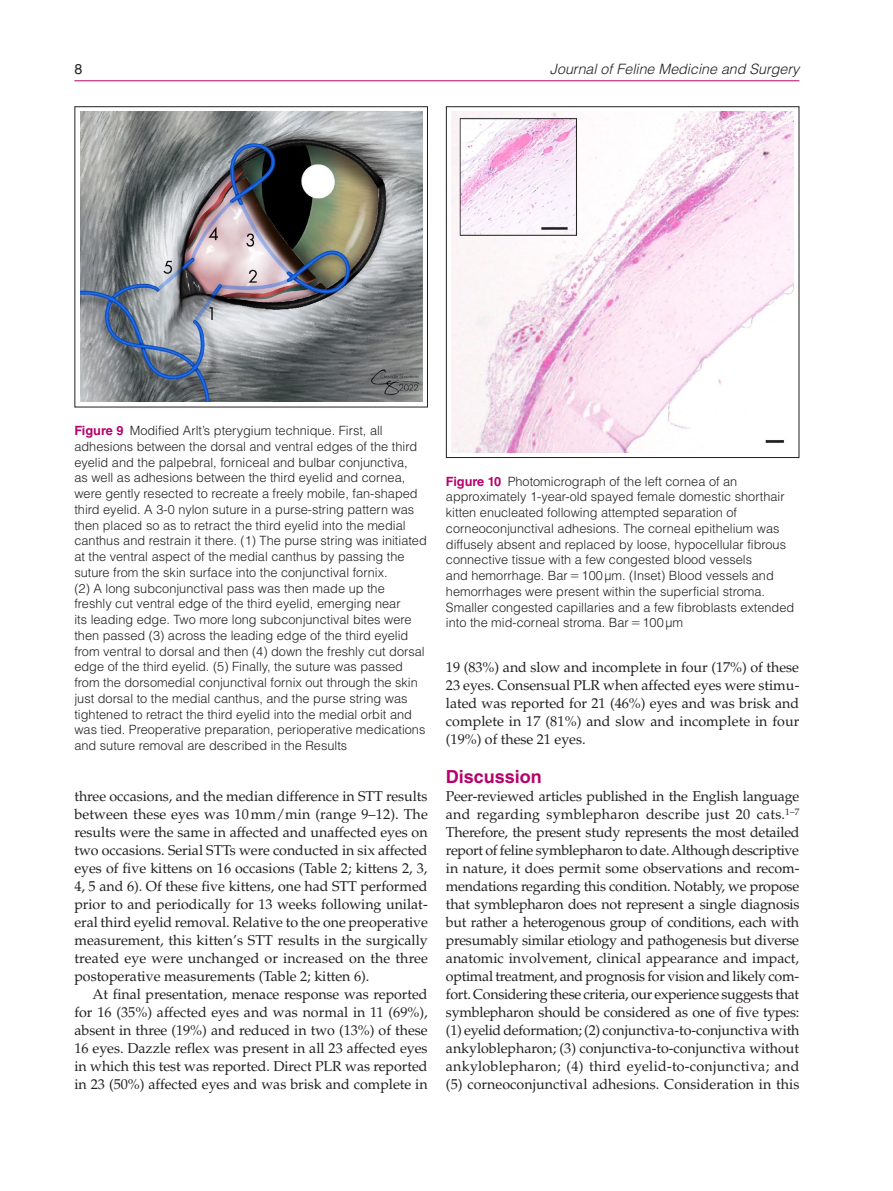
<style>
.page{position:relative;width:893px;height:1191px;background:#fff}
.page>*{position:absolute;margin:0;border:0;box-sizing:border-box;transform-origin:0 0}
.t1{font:700 18px "Helvetica LT Std";color:#b6036c}
.t2{font:14.25px/18px "Palatino LT Std";color:#231f20;text-align:justify}
.t3{font:italic 300 14.25px "Helvetica LT Std";color:#231f20}
.t4{font:14.25px "Helvetica LT Std";color:#231f20}
.t5{font:300 12.75px/15.8px "Helvetica LT Std";color:#231f20}
.s1{font-weight:700;color:#b6036c}
</style>
<div class="page">
<hr style="left:74px;top:80px;width:725px;height:1px;background:#b6036c">
<img style="left:80px;top:112px;width:342px;height:290px">
<div style="left:74px;top:106px;width:354px;height:301px;border:1px solid #231f20"></div>
<img style="left:452px;top:112px;width:342px;height:340px">
<div style="left:446px;top:106px;width:353px;height:352px;border:1px solid #231f20"></div>
<p class="t4" style="left:74px;top:61px;width:9px">8</p>
<p class="t3" style="left:550px;top:60px;width:251px">Journal of Feline Medicine and Surgery</p>
<p class="t5" style="left:74px;top:422px;width:354px"><span class="s1">Figure 9</span> Modified Arlt’s pterygium technique. First, all adhesions between the dorsal and ventral edges of the third eyelid and the palpebral, forniceal and bulbar conjunctiva,<br>as well as adhesions between the third eyelid and cornea, were gently resected to recreate a freely mobile, fan-shaped third eyelid. A 3-0 nylon suture in a purse-string pattern was then placed so as to retract the third eyelid into the medial canthus and restrain it there. (1) The purse string was initiated at the ventral aspect of the medial canthus by passing the suture from the skin surface into the conjunctival fornix.<br>(2) A long subconjunctival pass was then made up the<br>freshly cut ventral edge of the third eyelid, emerging near<br>its leading edge. Two more long subconjunctival bites were then passed (3) across the leading edge of the third eyelid from ventral to dorsal and then (4) down the freshly cut dorsal edge of the third eyelid. (5) Finally, the suture was passed from the dorsomedial conjunctival fornix out through the skin just dorsal to the medial canthus, and the purse string was tightened to retract the third eyelid into the medial orbit and was tied. Preoperative preparation, perioperative medications and suture removal are described in the Results</p>
<p class="t2" style="left:74px;top:787px;width:355px">three occasions, and the median difference in STT results between these eyes was 10mm/min (range 9–12). The results were the same in affected and unaffected eyes on two occasions. Serial STTs were conducted in six affected eyes of five kittens on 16 occasions (Table 2; kittens 2, 3, 4, 5 and 6). Of these five kittens, one had STT performed prior to and periodically for 13 weeks following unilat&shy;eral third eyelid removal. Relative to the one preoperative measurement, this kitten’s STT results in the surgically treated eye were unchanged or increased on the three postoperative measurements (Table 2; kitten 6).</p>
<p class="t2" style="left:74px;top:985px;width:355px;text-indent:18px">At final presentation, menace response was reported for 16 (35%) affected eyes and was normal in 11 (69%), absent in three (19%) and reduced in two (13%) of these 16 eyes. Dazzle reflex was present in all 23 affected eyes in which this test was reported. Direct PLR was reported in 23 (50%) affected eyes and was brisk and complete in</p>
<p class="t5" style="left:446px;top:473px;width:350px"><span class="s1">Figure 10</span> Photomicrograph of the left cornea of an approximately 1-year-old spayed female domestic shorthair kitten enucleated following attempted separation of corneoconjunctival adhesions. The corneal epithelium was diffusely absent and replaced by loose, hypocellular fibrous connective tissue with a few congested blood vessels<br>and hemorrhage. Bar 100µm. (Inset) Blood vessels and hemorrhages were present within the superficial stroma.<br>Smaller congested capillaries and a few fibroblasts extended into the mid-corneal stroma. Bar 100µm</p>
<p class="t2" style="left:446px;top:658px;width:355px">19 (83%) and slow and incomplete in four (17%) of these 23 eyes. Consensual PLR when affected eyes were stimu&shy;lated was reported for 21 (46%) eyes and was brisk and complete in 17 (81%) and slow and incomplete in four (19%) of these 21 eyes.</p>
<p class="t1" style="left:446px;top:765px;width:98px">Discussion</p>
<p class="t2" style="left:446px;top:787px;width:355px">Peer-reviewed articles published in the English language and regarding symblepharon describe just 20 cats.<sup>1–7<br></sup>Therefore, the present study represents the most detailed report of feline symblepharon to date. Although descriptive in nature, it does permit some observations and recom&shy;mendations regarding this condition. Notably, we propose that symblepharon does not represent a single diagnosis but rather a heterogenous group of conditions, each with presumably similar etiology and pathogenesis but diverse anatomic involvement, clinical appearance and impact, optimal treatment, and prognosis for vision and likely com&shy;fort. Considering these criteria, our experience suggests that symblepharon should be considered as one of five types: (1) eyelid deformation; (2) conjunctiva-to-conjunctiva with ankyloblepharon; (3) conjunctiva-to-conjunctiva without ankyloblepharon; (4) third eyelid-to-conjunctiva; and (5) corneoconjunctival adhesions. Consideration in this</p>
</div>
